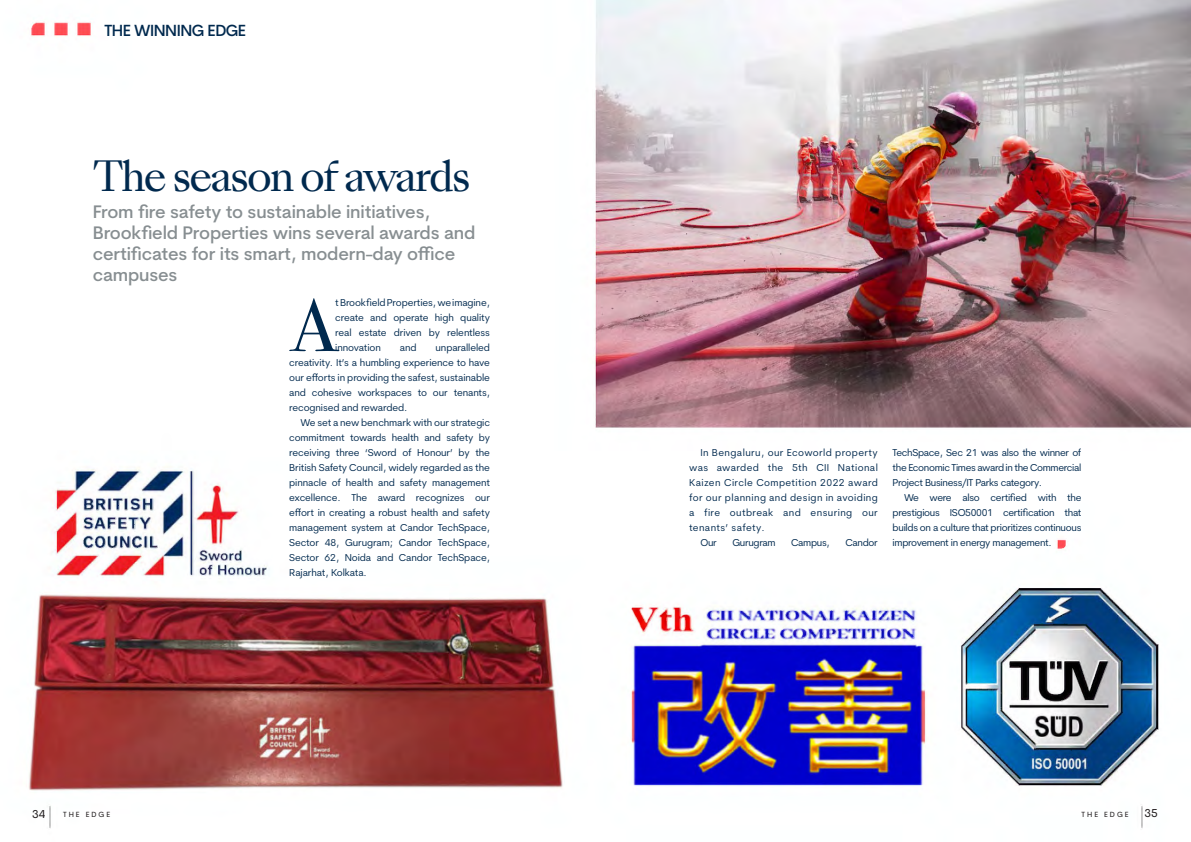
<style>
.page{position:relative;width:1191px;height:842px;background:#fff}
.page>*{position:absolute;margin:0;border:0;box-sizing:border-box;transform-origin:0 0}
.Body_para{font:74.7px "Bodoni Svty Two ITCTT";color:#00294e}
.Heading{font:40px "Sang Bleu Kingdom";letter-spacing:-.05em;color:#00294e}
.Body_para-2{font:500 18px/21px "Cerebri Sans";letter-spacing:-.01em;color:#878e91}
.Body_para-3{font:500 16px "Cerebri Sans";letter-spacing:-.03em;color:#00294e}
.t1{font:11.4px "Cerebri Sans";color:#231f20}
.Body_para-4{font:10px/15px "Cerebri Sans";letter-spacing:-.02em;color:#00294e;text-align:justify}
.t2{font:7.4px "Cerebri Sans";letter-spacing:.27em;color:#231f20}
</style>
<div class="page">
<img style="left:28px;top:0;width:1163px;height:828px">
<p class="Body_para-3" style="left:104px;top:21px;width:143px">THE WINNING EDGE</p>
<p class="Heading" style="left:93px;top:149px;width:379px">The season of awards</p>
<p class="Body_para-2" style="left:93px;top:201px;width:384px">From fire safety to sustainable initiatives, Brookfield Properties wins several awards and certificates for its smart, modern-day office campuses</p>
<p class="Body_para" style="left:291px;top:264px;width:46px">A</p>
<p class="Body_para-4" style="left:335px;top:295px;width:156px">t Brookfield Properties, we imagine, create and operate high quality real estate driven by relentless innovation</p>
<p class="Body_para-4" style="left:289px;top:340px;width:202px;text-indent:146px">unparalleled creativity. It’s a humbling experience to have our efforts in providing the safest, sustainable and cohesive workspaces to our tenants, recognised and rewarded.</p>
<p class="Body_para-4" style="left:289px;top:415px;width:202px;text-indent:11px">We set a new benchmark with our strategic commitment towards health and safety by receiving three ‘Sword of Honour’ by the British Safety Council, widely regarded as the pinnacle of health and safety management excellence. The award recognizes our effort in creating a robust health and safety management system at Candor TechSpace, Sector 48, Gurugram; Candor TechSpace, Sector 62, Noida and Candor TechSpace, Rajarhat, Kolkata.</p>
<p class="Body_para-4" style="left:400px;top:340px;width:18px">and</p>
<p class="Body_para-4" style="left:689px;top:445px;width:190px;text-indent:11px">In Bengaluru, our Ecoworld property was awarded the 5th CII National Kaizen Circle Competition 2022 award for our planning and design in avoiding a fire outbreak and ensuring our tenants’ safety.</p>
<p class="Body_para-4" style="left:700px;top:535px;width:18px">Our</p>
<p class="Body_para-4" style="left:732px;top:535px;width:45px">Gurugram</p>
<p class="Body_para-4" style="left:791px;top:535px;width:40px">Campus,</p>
<p class="Body_para-4" style="left:845px;top:535px;width:34px">Candor</p>
<p class="Body_para-4" style="left:892px;top:445px;width:190px">TechSpace, Sec 21 was also the winner of the Economic Times award in the Commercial Project Business/IT Parks category.</p>
<p class="Body_para-4" style="left:892px;top:490px;width:190px;text-indent:11px">We were also certified with the prestigious ISO50001 certification that builds on a culture that prioritizes continuous improvement in energy management.</p>
<p class="t1" style="left:32px;top:807px;width:15px">34</p>
<p class="t2" style="left:63px;top:810px;width:48px">THE EDGE</p>
<p class="t2" style="left:1081px;top:810px;width:48px">THE EDGE</p>
<p class="t1" style="left:1144px;top:806px;width:15px">35</p>
</div>
